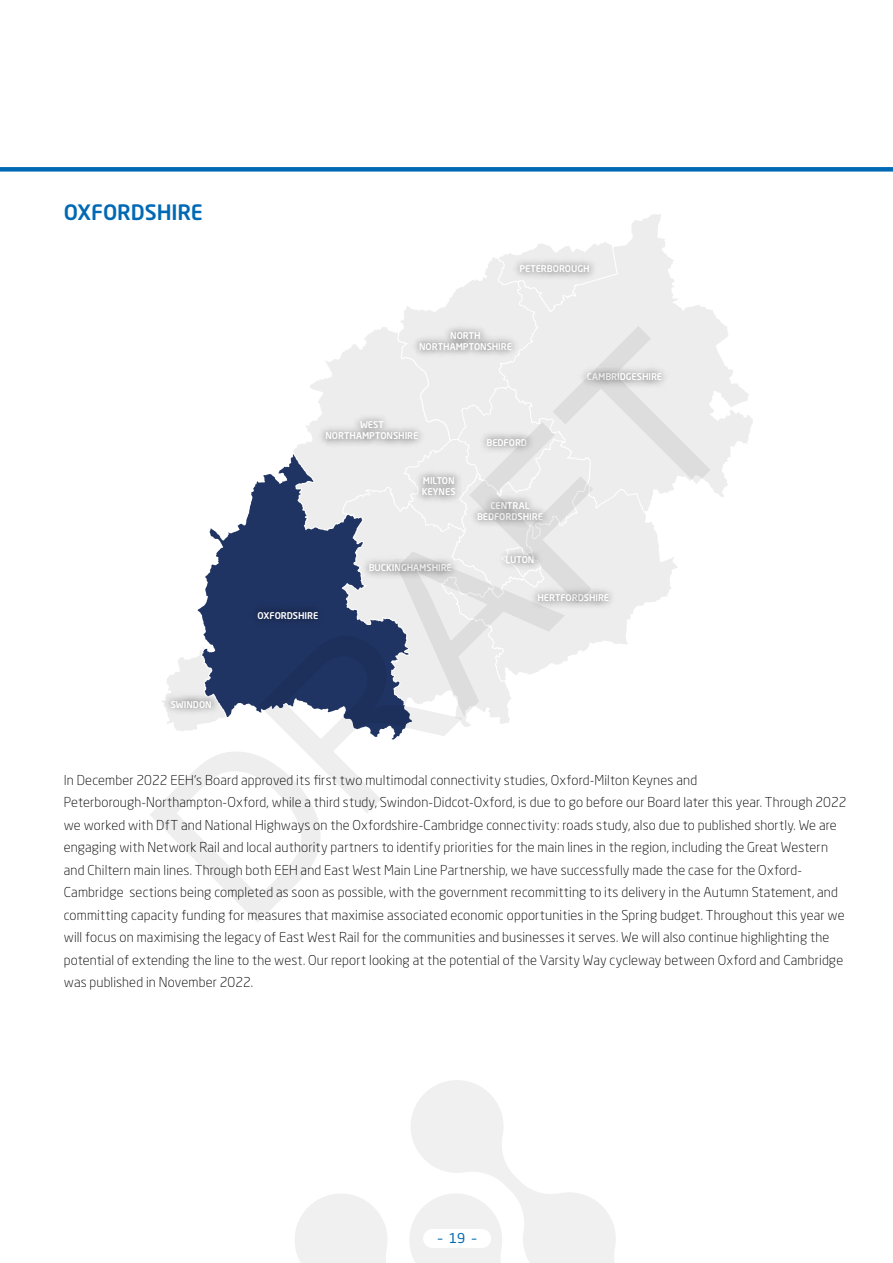
<style>
.page{position:relative;width:893px;height:1263px;background:#fff}
.page>*{position:absolute;margin:0;border:0;box-sizing:border-box;transform-origin:0 0}
.t1{font:500 21px "Neo Sans Std";letter-spacing:-.005em;color:#0069b4}
.t2{font:300 13.5px/22.5px "Neo Sans Std";letter-spacing:.01em;color:#000}
.t3{font:13.5px "Neo Sans Std";color:#0069b4}
.t4{font:500 9.15px/11.1px "Neo Sans Std";letter-spacing:-.01em;color:#fff;text-align:center}
</style>
<div class="page">
<div style="left:0;top:167px;width:893px;height:5px;background:#0069b4"></div>
<svg style="left:617px;top:214px;width:136px;height:283px;fill:#ededed"></svg>
<svg style="left:617px;top:485px;width:61px;height:159px;fill:#ededed"></svg>
<svg style="left:293px;top:242px;width:324px;height:485px"></svg>
<svg style="left:167px;top:656px;width:31px;height:75px"></svg>
<svg style="left:198px;top:454px;width:214px;height:285px;fill:#203463"></svg>
<img style="left:162px;top:688px;width:62px;height:34px">
<img style="left:246px;top:599px;width:84px;height:34px">
<img style="left:357px;top:551px;width:106px;height:34px">
<img style="left:407px;top:319px;width:117px;height:44px">
<img style="left:314px;top:408px;width:116px;height:45px">
<img style="left:474px;top:426px;width:65px;height:33px">
<img style="left:465px;top:489px;width:90px;height:45px">
<img style="left:493px;top:543px;width:53px;height:34px">
<img style="left:526px;top:581px;width:95px;height:34px">
<img style="left:575px;top:360px;width:99px;height:34px">
<img style="left:507px;top:252px;width:95px;height:34px">
<img style="left:410px;top:464px;width:57px;height:45px">
<svg style="left:295px;top:1080px;width:321px;height:183px"></svg>
<div style="left:423px;top:1229px;width:68px;height:19px;background:#fff;border-radius:10px"></div>
<h1 class="t1" style="left:64px;top:199px;width:141px">OXFORDSHIRE</h1>
<p class="t4" style="left:171px;top:698px;width:43px">SWINDON</p>
<p class="t4" style="left:519px;top:263px;width:72px">PETERBOROUGH</p>
<p class="t4" style="left:419px;top:330px;width:94px">NORTH<br>NORTHAMPTONSHIRE</p>
<p class="t4" style="left:587px;top:371px;width:77px">CAMBRIDGESHIRE</p>
<p class="t4" style="left:325px;top:419px;width:94px">WEST<br>NORTHAMPTONSHIRE</p>
<p class="t4" style="left:422px;top:475px;width:35px;text-align:left">MILTON<br>KEYNES</p>
<p class="t4" style="left:258px;top:609px;width:62px">OXFORDSHIRE</p>
<p class="t4" style="left:369px;top:562px;width:85px">BUCKINGHAMSHIRE</p>
<p class="t4" style="left:486px;top:436px;width:42px">BEDFORD</p>
<p class="t4" style="left:477px;top:500px;width:67px">CENTRAL<br>BEDFORDSHIRE</p>
<p class="t4" style="left:505px;top:554px;width:31px">LUTON</p>
<p class="t4" style="left:537px;top:592px;width:73px">HERTFORDSHIRE</p>
<p class="t2" style="left:64px;top:768px;width:784px">In December 2022 EEH’s Board approved its first two multimodal connectivity studies, Oxford‑Milton Keynes and Peterborough‑Northampton‑Oxford, while a third study, Swindon‑Didcot‑Oxford, is due to go before our Board later this year. Through 2022 we worked with DfT and National Highways on the Oxfordshire‑Cambridge connectivity: roads study, also due to published shortly. We are engaging with Network Rail and local authority partners to identify priorities for the main lines in the region, including the Great Western and Chiltern main lines. Through both EEH and East West Main Line Partnership, we have successfully made the case for the Oxford-Cambridge sections being completed as soon as possible, with the government recommitting to its delivery in the Autumn Statement, and committing capacity funding for measures that maximise associated economic opportunities in the Spring budget. Throughout this year we will focus on maximising the legacy of East West Rail for the communities and businesses it serves. We will also continue highlighting the potential of extending the line to the west. Our report looking at the potential of the Varsity Way cycleway between Oxford and Cambridge was published in November 2022.</p>
<p class="t3" style="left:438px;top:1230px;width:40px">–19–</p>
</div>
